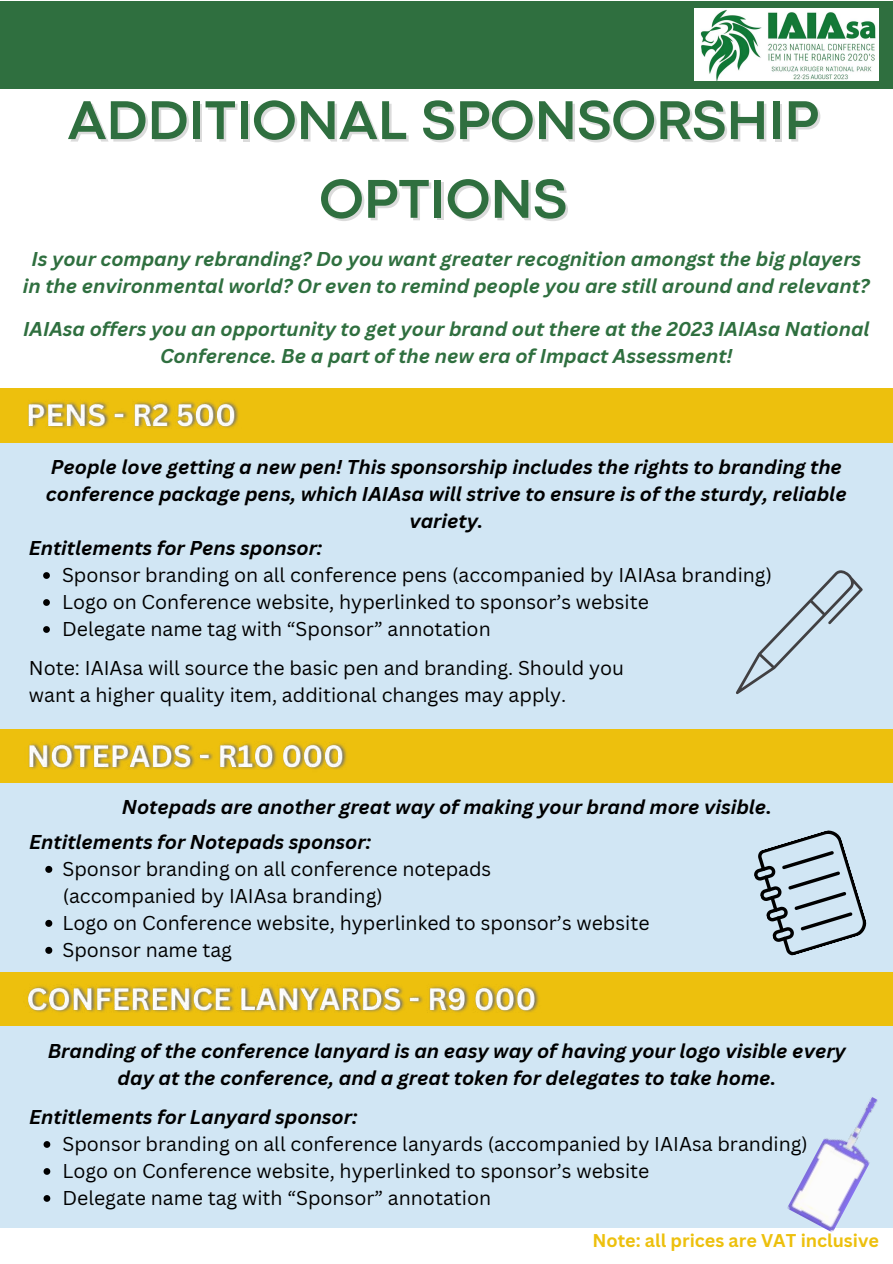
<style>
.page{position:relative;width:893px;height:1264px;background:#fff}
.page>*{position:absolute;margin:0;border:0;box-sizing:border-box;transform-origin:0 0}
.t1{font:700 57px/78.8px "Codec Pro";color:#2f6f3f;text-align:center}
.t2{font:19.5px/27px "Canva Sans";color:#000}
.t3{font:italic 700 19.5px/35px "Canva Sans";color:#000}
.t4{font:italic 700 19.5px/27px "Canva Sans";color:#2f6f3f;text-align:center}
.t5{font:700 18px "Canva Sans";color:#edc00d}
</style>
<div class="page">
<div style="left:0;top:1px;width:892px;height:88px;background:#2f6f3f"></div>
<img style="left:694px;top:9px;width:184px;height:72px">
<div style="left:0;top:442px;width:892px;height:309px;background:#d1e6f4"></div>
<div style="left:0;top:388px;width:892px;height:54px;background:#edc00d"></div>
<div style="left:0;top:782px;width:892px;height:202px;background:#d1e6f4"></div>
<div style="left:0;top:729px;width:892px;height:53px;background:#edc00d"></div>
<svg style="left:45px;top:865px;width:7px;height:7px"></svg>
<svg style="left:45px;top:919px;width:7px;height:7px"></svg>
<svg style="left:45px;top:946px;width:7px;height:7px"></svg>
<div style="left:0;top:1025px;width:892px;height:202px;background:#d1e6f4"></div>
<div style="left:0;top:972px;width:892px;height:53px;background:#edc00d"></div>
<svg style="left:43px;top:572px;width:7px;height:7px"></svg>
<svg style="left:43px;top:599px;width:7px;height:7px"></svg>
<svg style="left:43px;top:626px;width:7px;height:7px"></svg>
<svg style="left:736px;top:570px;width:126px;height:124px"></svg>
<svg style="left:754px;top:830px;width:113px;height:126px"></svg>
<img style="left:786px;top:1097px;width:106px;height:135px">
<img style="left:28px;top:402px;width:211px;height:26px">
<img style="left:28px;top:743px;width:319px;height:27px">
<svg style="left:44px;top:1141px;width:6px;height:6px"></svg>
<svg style="left:44px;top:1168px;width:6px;height:6px"></svg>
<svg style="left:44px;top:1195px;width:6px;height:6px"></svg>
<img style="left:28px;top:984px;width:511px;height:29px">
<h1 class="t1" style="left:68px;top:85px;width:752px">ADDITIONAL SPONSORSHIP<br>OPTIONS</h1>
<p class="t4" style="left:23px;top:245px;width:848px">Is your company rebranding? Do you want greater recognition amongst the big players in the environmental world? Or even to remind people you are still around and relevant?</p>
<p class="t4" style="left:23px;top:315px;width:847px">IAIAsa offers you an opportunity to get your brand out there at the 2023 IAIAsa National<br>Conference. Be a part of the new era of Impact Assessment!</p>
<p class="t3" style="left:51px;top:449px;width:792px">People love getting a new pen! This sponsorship includes the rights to branding the</p>
<p class="t3" style="left:46px;top:476px;width:802px">conference package pens, which IAIAsa will strive to ensure is of the sturdy, reliable</p>
<p class="t3" style="left:409px;top:503px;width:75px">variety.</p>
<p class="t3" style="left:29px;top:530px;width:295px">Entitlements for Pens sponsor:</p>
<p class="t2" style="left:62px;top:561px;width:711px">Sponsor branding on all conference pens (accompanied by IAIAsa branding)<br>Logo on Conference website, hyperlinked to sponsor’s website<br>Delegate name tag with “Sponsor” annotation</p>
<p class="t2" style="left:29px;top:653px;width:596px">Note: IAIAsa will source the basic pen and branding. Should you want a higher quality item, additional changes may apply.</p>
<p class="t3" style="left:29px;top:788px;width:743px;text-indent:92px">Notepads are another great way of making your brand more visible.<br>Entitlements for Notepads sponsor:</p>
<p class="t2" style="left:63px;top:881px;width:321px">(accompanied by IAIAsa branding)</p>
<p class="t2" style="left:62px;top:854px;width:430px">Sponsor branding on all conference notepads</p>
<p class="t2" style="left:62px;top:908px;width:588px">Logo on Conference website, hyperlinked to sponsor’s website<br>Sponsor name tag</p>
<p class="t3" style="left:48px;top:1036px;width:799px;line-height:27px;text-align:center">Branding of the conference lanyard is an easy way of having your logo visible every day at the conference, and a great token for delegates to take home.</p>
<p class="t3" style="left:29px;top:1098px;width:329px">Entitlements for Lanyard sponsor:</p>
<p class="t2" style="left:62px;top:1129px;width:746px">Sponsor branding on all conference lanyards (accompanied by IAIAsa branding)<br>Logo on Conference website, hyperlinked to sponsor’s website<br>Delegate name tag with “Sponsor” annotation</p>
<p class="t5" style="left:592px;top:1227px;width:288px">Note: all prices are VAT inclusive</p>
</div>
